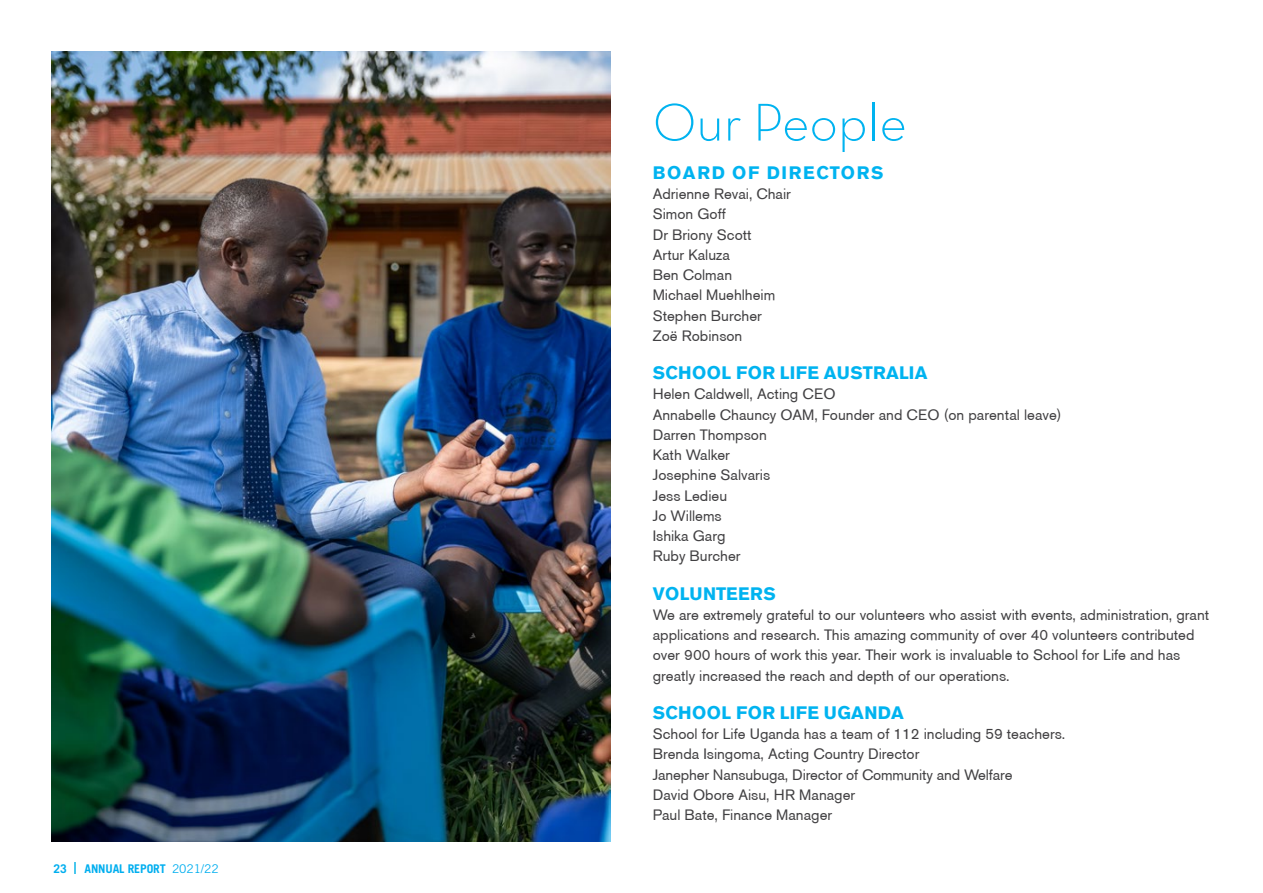
<style>
.page{position:relative;width:1263px;height:893px;background:#fff}
.page>*{position:absolute;margin:0;border:0;box-sizing:border-box;transform-origin:0 0}
.t1{font:300 54px "Neutra Text TF";color:#00b3f0}
.t2{font:700 18px "Berthold Akzidenz Grotesk BE";letter-spacing:.02em;color:#00b3f0}
.t3{font:700 18px "Berthold Akzidenz Grotesk BE";letter-spacing:.09em;color:#00b3f0}
.t4{font:15px/20.2px "Berthold Akzidenz Grotesk BE";color:#414042}
.t5{font:700 12px "Trade Gothic LT Std";letter-spacing:-.01em;color:#00aeef}
.s1{font-weight:400}
</style>
<div class="page">
<svg style="left:74px;top:863px;width:2px;height:11px"></svg>
<img style="left:51px;top:51px;width:559px;height:791px">
<p class="t5" style="left:54px;top:861px;width:15px">23</p>
<p class="t5" style="left:85px;top:861px;width:136px">ANNUAL REPORT <span class="s1">2021/22</span></p>
<h1 class="t1" style="left:653px;top:89px;width:256px">Our People</h1>
<p class="t3" style="left:653px;top:162px;width:232px">BOARD OF DIRECTORS</p>
<p class="t4" style="left:653px;top:184px;width:140px">Adrienne Revai, Chair<br>Simon Goff<br>Dr Briony Scott<br>Artur Kaluza<br>Ben Colman<br>Michael Muehlheim<br>Stephen Burcher<br>Zoë Robinson</p>
<p class="t2" style="left:653px;top:362px;width:276px">SCHOOL FOR LIFE AUSTRALIA</p>
<p class="t4" style="left:653px;top:384px;width:410px">Helen Caldwell, Acting CEO<br>Annabelle Chauncy OAM, Founder and CEO (on parental leave)<br>Darren Thompson<br>Kath Walker<br>Josephine Salvaris<br>Jess Ledieu<br>Jo Willems<br>Ishika Garg<br>Ruby Burcher</p>
<p class="t2" style="left:653px;top:583px;width:125px">VOLUNTEERS</p>
<p class="t4" style="left:653px;top:604px;width:558px">We are extremely grateful to our volunteers who assist with events, administration, grant applications and research. This amazing community of over 40 volunteers contributed over 900 hours of work this year. Their work is invaluable to School for Life and has greatly increased the reach and depth of our operations.</p>
<p class="t2" style="left:653px;top:702px;width:253px">SCHOOL FOR LIFE UGANDA</p>
<p class="t4" style="left:653px;top:724px;width:414px">School for Life Uganda has a team of 112 including 59 teachers.<br>Brenda Isingoma, Acting Country Director<br>Janepher Nansubuga, Director of Community and Welfare<br>David Obore Aisu, HR Manager<br>Paul Bate, Finance Manager</p>
</div>
